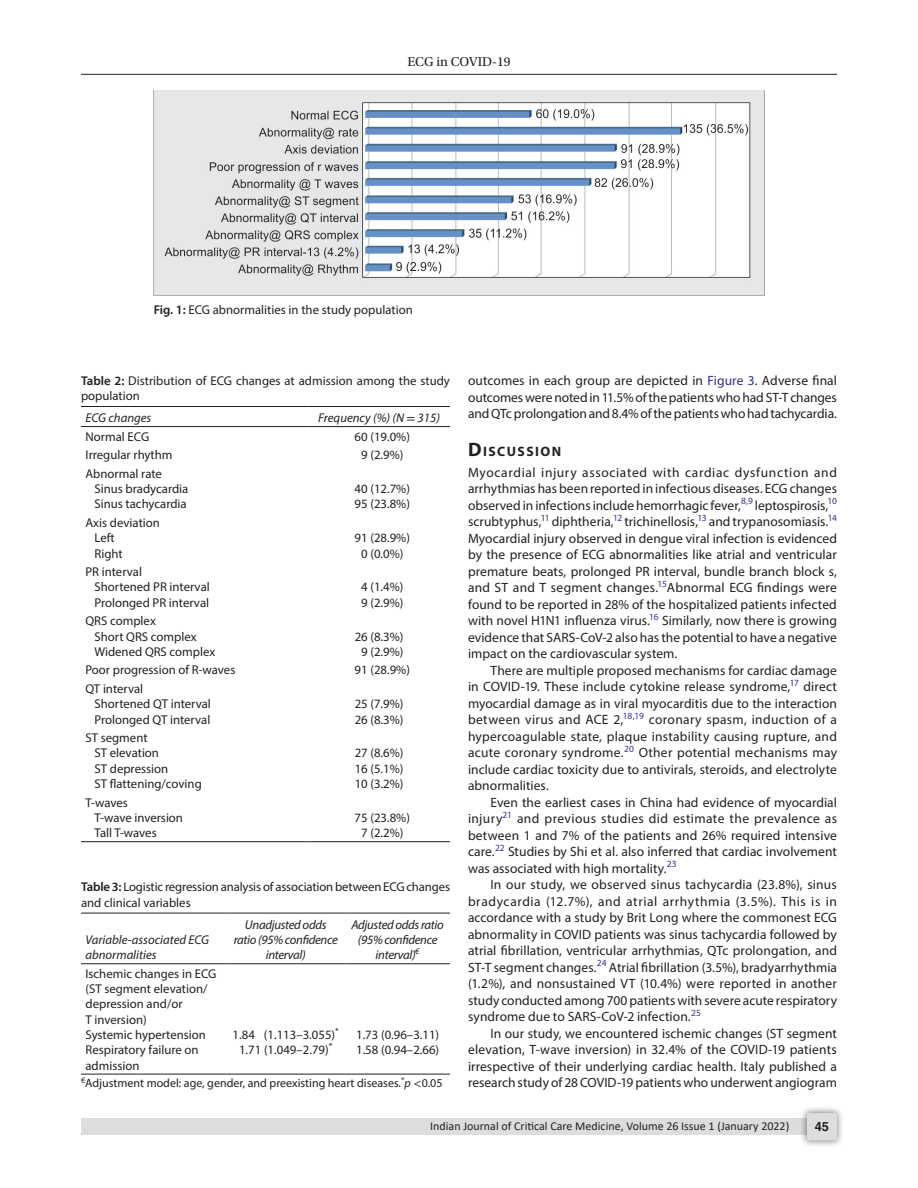
<style>
.page{position:relative;width:918px;height:1188px;background:#fff}
.page>*{position:absolute;margin:0;border:0;box-sizing:border-box;transform-origin:0 0}
.Head-1{font:700 13.65px "Myriad Pro";letter-spacing:.105em;color:#231f20}
.Para-Indent{font:13.5px/16.5px "Myriad Pro";color:#231f20;text-align:justify}
.Para-NoIndent{font:13.5px/16.5px "Myriad Pro";color:#231f20;text-align:justify}
.t1{font:13.5px "Utopia Std";color:#231f20}
.TableBody{font:12.75px/15.3px "Myriad Pro";color:#231f20}
.TableCaption{font:12.75px/15.3px "Myriad Pro";color:#231f20}
.TableHeader{font:italic 12.75px/15.3px "Myriad Pro";letter-spacing:-.025em;color:#231f20;text-align:center}
.TableHeader-2{font:italic 12.75px/15.3px "Myriad Pro";color:#231f20}
.FigCaption{font:12.75px "Myriad Pro";color:#231f20}
.t2{font:700 12.75px "Helvetica LT Std";color:#231f20}
.t3{font:12px "Calibri";color:#231f20}
.TableFootNote{font:12px "Myriad Pro";color:#231f20}
.s1{font-weight:600}
.s2{font-family:"STIX General";font-style:normal}
.s3{font-style:italic}
.s4{font-family:"STIX General"}
.s5{color:#2e3092}
.s6{font-size:19.5px}
</style>
<div class="page">
<hr style="left:81px;top:74px;width:756px;height:1px;background:#231f20">
<div style="left:81px;top:1119px;width:756px;height:16px;background:#dcdddf"></div>
<div style="left:800px;top:1106px;width:44px;height:41px;background:#231f20;opacity:.61"></div>
<div style="left:807px;top:1113px;width:30px;height:27px;background:#dcdddf;border-radius:2px"></div>
<hr style="left:81px;top:406px;width:227px;height:1px;background:#231f20">
<hr style="left:308px;top:406px;width:142px;height:1px;background:#231f20">
<hr style="left:81px;top:426px;width:227px;height:1px;background:#231f20">
<hr style="left:308px;top:426px;width:142px;height:1px;background:#231f20">
<hr style="left:81px;top:841px;width:227px;height:1px;background:#231f20">
<hr style="left:308px;top:841px;width:142px;height:1px;background:#231f20">
<img style="left:154px;top:90px;width:610px;height:206px">
<hr style="left:81px;top:913px;width:145px;height:1px;background:#231f20">
<hr style="left:226px;top:913px;width:119px;height:1px;background:#231f20">
<hr style="left:345px;top:913px;width:105px;height:1px;background:#231f20">
<hr style="left:81px;top:963px;width:145px;height:1px;background:#231f20">
<hr style="left:226px;top:963px;width:119px;height:1px;background:#231f20">
<hr style="left:345px;top:963px;width:105px;height:1px;background:#231f20">
<hr style="left:81px;top:1074px;width:145px;height:1px;background:#231f20">
<hr style="left:226px;top:1074px;width:119px;height:1px;background:#231f20">
<hr style="left:345px;top:1074px;width:105px;height:1px;background:#231f20">
<p class="t1" style="left:407px;top:55px;width:105px">ECG in COVID-19</p>
<p class="FigCaption" style="left:154px;top:302px;width:261px"><span class="s1">Fig. 1:</span> ECG abnormalities in the study population</p>
<p class="TableCaption" style="left:81px;top:373px;width:370px"><span class="s1">Table 2:</span> Distribution of ECG changes at admission among the study population</p>
<p class="TableHeader-2" style="left:86px;top:410px;width:67px">ECG changes</p>
<p class="TableHeader-2" style="left:318px;top:410px;width:123px">Frequency (%) (N <span class="s2">=</span> 315)</p>
<p class="TableBody" style="left:86px;top:429px;width:65px">Normal ECG</p>
<p class="TableBody" style="left:355px;top:429px;width:57px">60 (19.0%)</p>
<p class="TableBody" style="left:86px;top:447px;width:89px">Irregular rhythm</p>
<p class="TableBody" style="left:361px;top:447px;width:44px">9 (2.9%)</p>
<p class="TableBody" style="left:86px;top:466px;width:78px">Abnormal rate</p>
<p class="TableBody" style="left:94px;top:481px;width:95px">Sinus bradycardia</p>
<p class="TableBody" style="left:94px;top:496px;width:94px">Sinus tachycardia</p>
<p class="TableBody" style="left:355px;top:481px;width:57px">40 (12.7%)</p>
<p class="TableBody" style="left:355px;top:496px;width:57px">95 (23.8%)</p>
<p class="TableBody" style="left:86px;top:515px;width:76px">Axis deviation</p>
<p class="TableBody" style="left:94px;top:530px;width:22px">Left</p>
<p class="TableBody" style="left:94px;top:545px;width:30px">Right</p>
<p class="TableBody" style="left:86px;top:564px;width:58px">PR interval</p>
<p class="TableBody" style="left:94px;top:579px;width:117px">Shortened PR interval</p>
<p class="TableBody" style="left:94px;top:595px;width:116px">Prolonged PR interval</p>
<p class="TableBody" style="left:86px;top:613px;width:72px">QRS complex</p>
<p class="TableBody" style="left:94px;top:628px;width:104px">Short QRS complex</p>
<p class="TableBody" style="left:94px;top:644px;width:122px">Widened QRS complex</p>
<p class="TableBody" style="left:355px;top:530px;width:57px">91 (28.9%)</p>
<p class="TableBody" style="left:361px;top:545px;width:44px">0 (0.0%)</p>
<p class="TableBody" style="left:361px;top:579px;width:44px">4 (1.4%)</p>
<p class="TableBody" style="left:361px;top:595px;width:44px">9 (2.9%)</p>
<p class="TableBody" style="left:355px;top:628px;width:50px">26 (8.3%)</p>
<p class="TableBody" style="left:361px;top:644px;width:44px">9 (2.9%)</p>
<p class="TableBody" style="left:86px;top:662px;width:151px">Poor progression of R-waves</p>
<p class="TableBody" style="left:355px;top:662px;width:57px">91 (28.9%)</p>
<p class="TableBody" style="left:86px;top:681px;width:59px">QT interval</p>
<p class="TableBody" style="left:94px;top:696px;width:118px">Shortened QT interval</p>
<p class="TableBody" style="left:94px;top:711px;width:117px">Prolonged QT interval</p>
<p class="TableBody" style="left:355px;top:696px;width:50px">25 (7.9%)</p>
<p class="TableBody" style="left:355px;top:711px;width:50px">26 (8.3%)</p>
<p class="TableBody" style="left:86px;top:730px;width:64px">ST segment</p>
<p class="TableBody" style="left:94px;top:745px;width:66px">ST elevation</p>
<p class="TableBody" style="left:94px;top:761px;width:75px">ST depression</p>
<p class="TableBody" style="left:94px;top:776px;width:109px">ST flattening/coving</p>
<p class="TableBody" style="left:86px;top:794px;width:44px">T-waves</p>
<p class="TableBody" style="left:94px;top:810px;width:90px">T-wave inversion</p>
<p class="TableBody" style="left:94px;top:825px;width:64px">Tall T-waves</p>
<p class="TableBody" style="left:355px;top:745px;width:50px">27 (8.6%)</p>
<p class="TableBody" style="left:355px;top:761px;width:50px">16 (5.1%)</p>
<p class="TableBody" style="left:355px;top:776px;width:50px">10 (3.2%)</p>
<p class="TableBody" style="left:355px;top:810px;width:57px">75 (23.8%)</p>
<p class="TableBody" style="left:361px;top:825px;width:44px">7 (2.2%)</p>
<p class="TableCaption" style="left:81px;top:879px;width:371px"><span class="s1">Table 3:</span> Logistic regression analysis of association between ECG changes and clinical variables</p>
<p class="TableHeader-2" style="left:86px;top:932px;width:125px">Variable-associated ECG abnormalities</p>
<p class="TableHeader" style="left:234px;top:917px;width:106px">Unadjusted odds ratio (95% confidence interval)</p>
<p class="TableHeader" style="left:351px;top:917px;width:94px">Adjusted odds ratio (95% confidence interval)<sup>€</sup></p>
<p class="TableBody" style="left:86px;top:966px;width:132px">Ischemic changes in ECG</p>
<p class="TableBody" style="left:86px;top:981px;width:124px">(ST segment elevation/ depression and/or<br>T inversion)</p>
<p class="TableBody" style="left:86px;top:1027px;width:122px">Systemic hypertension</p>
<p class="TableBody" style="left:86px;top:1042px;width:115px">Respiratory failure on admission</p>
<p class="TableBody" style="left:233px;top:1027px;width:108px">1.84 (1.113–3.055)<sup>*</sup></p>
<p class="TableBody" style="left:239px;top:1042px;width:95px">1.71 (1.049–2.79)<sup>*</sup></p>
<p class="TableBody" style="left:356px;top:1027px;width:85px">1.73 (0.96–3.11)</p>
<p class="TableBody" style="left:356px;top:1042px;width:85px">1.58 (0.94–2.66)</p>
<p class="TableFootNote" style="left:81px;top:1076px;width:363px"><sup>€</sup>Adjustment model: age, gender, and preexisting heart diseases.<sup>*</sup><span class="s3">p</span> <span class="s4">&lt;</span>0.05</p>
<p class="Para-Indent" style="left:468px;top:372px;width:371px">outcomes in each group are depicted in <span class="s5">Figure 3</span>. Adverse final outcomes were noted in 11.5% of the patients who had ST-T changes and QTc prolongation and 8.4% of the patients who had tachycardia.</p>
<p class="Head-1" style="left:468px;top:442px;width:95px"><span class="s6">D</span>ISCUSSION</p>
<p class="Para-NoIndent" style="left:468px;top:464px;width:371px">Myocardial injury associated with cardiac dysfunction and arrhythmias has been reported in infectious diseases. ECG changes observed in infections include hemorrhagic fever,<sup>8,9</sup> leptospirosis,<sup>10 </sup>scrubtyphus,<sup>11</sup> diphtheria,<sup>12</sup> trichinellosis,<sup>13</sup> and trypanosomiasis.<sup>14<br></sup>Myocardial injury observed in dengue viral infection is evidenced by the presence of ECG abnormalities like atrial and ventricular premature beats, prolonged PR interval, bundle branch block s, and ST and T segment changes.<sup>15</sup>Abnormal ECG findings were found to be reported in 28% of the hospitalized patients infected with novel H1N1 influenza virus.<sup>16</sup> Similarly, now there is growing evidence that SARS-CoV-2 also has the potential to have a negative impact on the cardiovascular system.</p>
<p class="Para-Indent" style="left:468px;top:662px;width:371px;text-indent:22px">There are multiple proposed mechanisms for cardiac damage in COVID-19. These include cytokine release syndrome,<sup>17</sup> direct myocardial damage as in viral myocarditis due to the interaction between virus and ACE 2,<sup>18,19</sup> coronary spasm, induction of a hypercoagulable state, plaque instability causing rupture, and acute coronary syndrome.<sup>20</sup> Other potential mechanisms may include cardiac toxicity due to antivirals, steroids, and electrolyte abnormalities.</p>
<p class="Para-Indent" style="left:468px;top:794px;width:371px;text-indent:22px">Even the earliest cases in China had evidence of myocardial injury<sup>21</sup> and previous studies did estimate the prevalence as between 1 and 7% of the patients and 26% required intensive care.<sup>22</sup> Studies by Shi et al. also inferred that cardiac involvement was associated with high mortality.<sup>23</sup></p>
<p class="Para-Indent" style="left:468px;top:876px;width:371px;text-indent:22px">In our study, we observed sinus tachycardia (23.8%), sinus bradycardia (12.7%), and atrial arrhythmia (3.5%). This is in accordance with a study by Brit Long where the commonest ECG abnormality in COVID patients was sinus tachycardia followed by atrial fibrillation, ventricular arrhythmias, QTc prolongation, and ST-T segment changes.<sup>24</sup> Atrial fibrillation (3.5%), bradyarrhythmia (1.2%), and nonsustained VT (10.4%) were reported in another study conducted among 700 patients with severe acute respiratory syndrome due to SARS-CoV-2 infection.<sup>25</sup></p>
<p class="Para-Indent" style="left:468px;top:1025px;width:371px;text-indent:22px">In our study, we encountered ischemic changes (ST segment elevation, T-wave inversion) in 32.4% of the COVID-19 patients irrespective of their underlying cardiac health. Italy published a research study of 28 COVID-19 patients who underwent angiogram</p>
<p class="t3" style="left:430px;top:1117px;width:361px">Indian Journal of Critical Care Medicine, Volume 26 Issue 1 (January 2022)</p>
<p class="t2" style="left:815px;top:1119px;width:16px">45</p>
</div>
